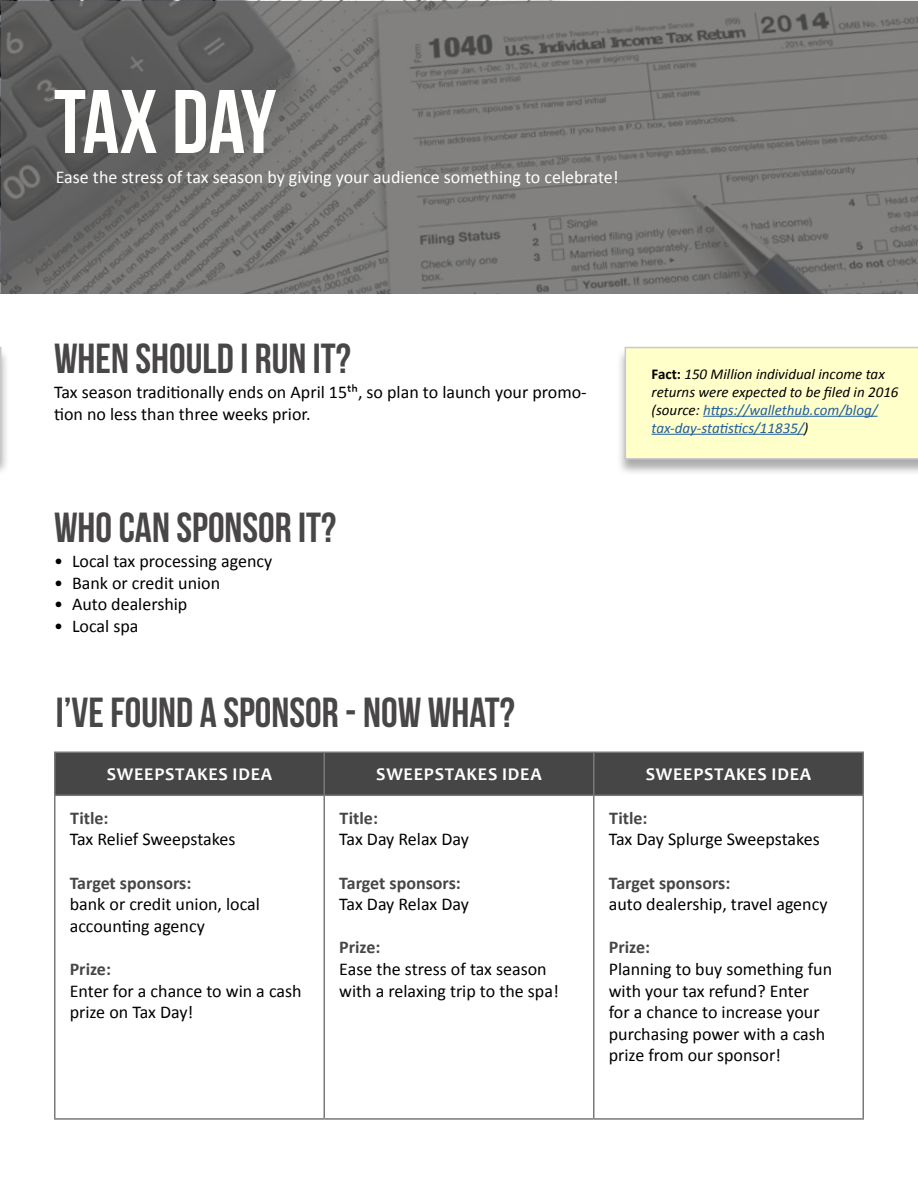
<style>
.page{position:relative;width:918px;height:1188px;background:#fff}
.page>*{position:absolute;margin:0;border:0;box-sizing:border-box;transform-origin:0 0}
.t1{font:90px "Bebas Neue";letter-spacing:-.02em;color:#fffffe}
.t2{font:42px "Bebas Neue";color:#484646}
.t3{font:18px/21.6px "Calibri";color:#000}
.t4{font:700 18px "Calibri";color:#464647}
.t5{font:18px "Calibri";color:#fffffe}
.t6{font:700 18px "Candara";letter-spacing:.04em;color:#fff}
.t7{font:italic 15px/18px "Calibri";color:#000}
.s1{font-weight:700;font-style:normal}
.s2{color:#215e9e}
</style>
<div class="page">
<div style="left:0;top:348px;width:9px;height:129px;background:#000;opacity:.33"></div>
<svg style="left:0;top:347px;width:2px;height:112px"></svg>
<svg style="left:2px;top:1px;width:916px;height:292px;background:#757474"></svg>
<div style="left:616px;top:348px;width:302px;height:129px;background:#000;opacity:.33"></div>
<div style="left:625px;top:347px;width:293px;height:112px;background:#ffffca"></div>
<hr style="left:703px;top:416px;width:175px;height:1px;background:#215e9e">
<hr style="left:652px;top:434px;width:152px;height:1px;background:#215e9e">
<div style="left:56px;top:753px;width:806px;height:42px;background:#464646"></div>
<hr style="left:54px;top:752px;width:270px;height:1px;background:#787878">
<hr style="left:324px;top:752px;width:270px;height:1px;background:#787878">
<hr style="left:594px;top:752px;width:270px;height:1px;background:#787878">
<hr style="left:54px;top:796px;width:2px;height:322px;background:#787878">
<hr style="left:862px;top:796px;width:2px;height:322px;background:#787878">
<hr style="left:54px;top:1118px;width:270px;height:2px;background:#787878">
<hr style="left:594px;top:1118px;width:270px;height:2px;background:#787878">
<hr style="left:324px;top:796px;width:1px;height:322px;background:#787878">
<hr style="left:593px;top:796px;width:1px;height:322px;background:#787878">
<hr style="left:324px;top:1118px;width:270px;height:2px;background:#787878">
<hr style="left:54px;top:753px;width:2px;height:42px;background:#787878">
<hr style="left:862px;top:753px;width:2px;height:42px;background:#787878">
<hr style="left:54px;top:795px;width:270px;height:1px;background:#787878">
<hr style="left:594px;top:795px;width:270px;height:1px;background:#787878">
<hr style="left:324px;top:753px;width:1px;height:42px;background:#787878">
<hr style="left:593px;top:753px;width:1px;height:42px;background:#787878">
<hr style="left:324px;top:795px;width:270px;height:1px;background:#787878">
<h1 class="t1" style="left:54px;top:73px;width:224px">TAX DAY</h1>
<p class="t5" style="left:56px;top:166px;width:564px">Ease the stress of tax season by giving your audience something to celebrate!</p>
<h2 class="t2" style="left:54px;top:335px;width:298px">WHEN SHOULD I RUN IT?</h2>
<p class="t3" style="left:54px;top:381px;width:534px">Tax season traditionally ends on April 15th, so plan to launch your promo&shy;tion no less than three weeks prior.</p>
<h2 class="t2" style="left:54px;top:504px;width:284px">WHO CAN SPONSOR IT?</h2>
<p class="t3" style="left:54px;top:550px;width:220px">• Local tax processing agency</p>
<p class="t3" style="left:54px;top:572px;width:168px">• Bank or credit union</p>
<p class="t3" style="left:54px;top:593px;width:135px">• Auto dealership</p>
<p class="t3" style="left:54px;top:615px;width:86px">• Local spa</p>
<h2 class="t2" style="left:56px;top:689px;width:461px">I’VE FOUND A SPONSOR - NOW WHAT?</h2>
<p class="t7" style="left:652px;top:364px;width:249px"><span class="s1">Fact:</span> 150 Million individual income tax returns were expected to be filed in 2016 (source: <span class="s2">https://wallethub.com/blog/ tax-day-statistics/11835/</span>)</p>
<p class="t6" style="left:107px;top:763px;width:167px">SWEEPSTAKES IDEA</p>
<p class="t6" style="left:376px;top:763px;width:167px">SWEEPSTAKES IDEA</p>
<p class="t6" style="left:646px;top:763px;width:167px">SWEEPSTAKES IDEA</p>
<p class="t4" style="left:70px;top:806px;width:40px">Title:</p>
<p class="t3" style="left:70px;top:829px;width:167px">Tax Relief Sweepstakes</p>
<p class="t4" style="left:70px;top:871px;width:123px">Target sponsors:</p>
<p class="t3" style="left:70px;top:893px;width:192px">bank or credit union, local accounting agency</p>
<p class="t4" style="left:70px;top:958px;width:43px">Prize:</p>
<p class="t3" style="left:70px;top:980px;width:233px">Enter for a chance to win a cash prize on Tax Day!</p>
<p class="t4" style="left:340px;top:806px;width:40px">Title:</p>
<p class="t3" style="left:339px;top:829px;width:131px">Tax Day Relax Day</p>
<p class="t4" style="left:339px;top:871px;width:123px">Target sponsors:</p>
<p class="t3" style="left:339px;top:893px;width:131px">Tax Day Relax Day</p>
<p class="t4" style="left:339px;top:936px;width:43px">Prize:</p>
<p class="t3" style="left:339px;top:958px;width:221px">Ease the stress of tax season with a relaxing trip to the spa!</p>
<p class="t4" style="left:609px;top:806px;width:40px">Title:</p>
<p class="t3" style="left:609px;top:829px;width:212px">Tax Day Splurge Sweepstakes</p>
<p class="t4" style="left:609px;top:871px;width:123px">Target sponsors:</p>
<p class="t3" style="left:609px;top:893px;width:220px">auto dealership, travel agency</p>
<p class="t4" style="left:609px;top:936px;width:43px">Prize:</p>
<p class="t3" style="left:609px;top:958px;width:225px">Planning to buy something fun with your tax refund? Enter for a chance to increase your purchasing power with a cash prize from our sponsor!</p>
</div>
